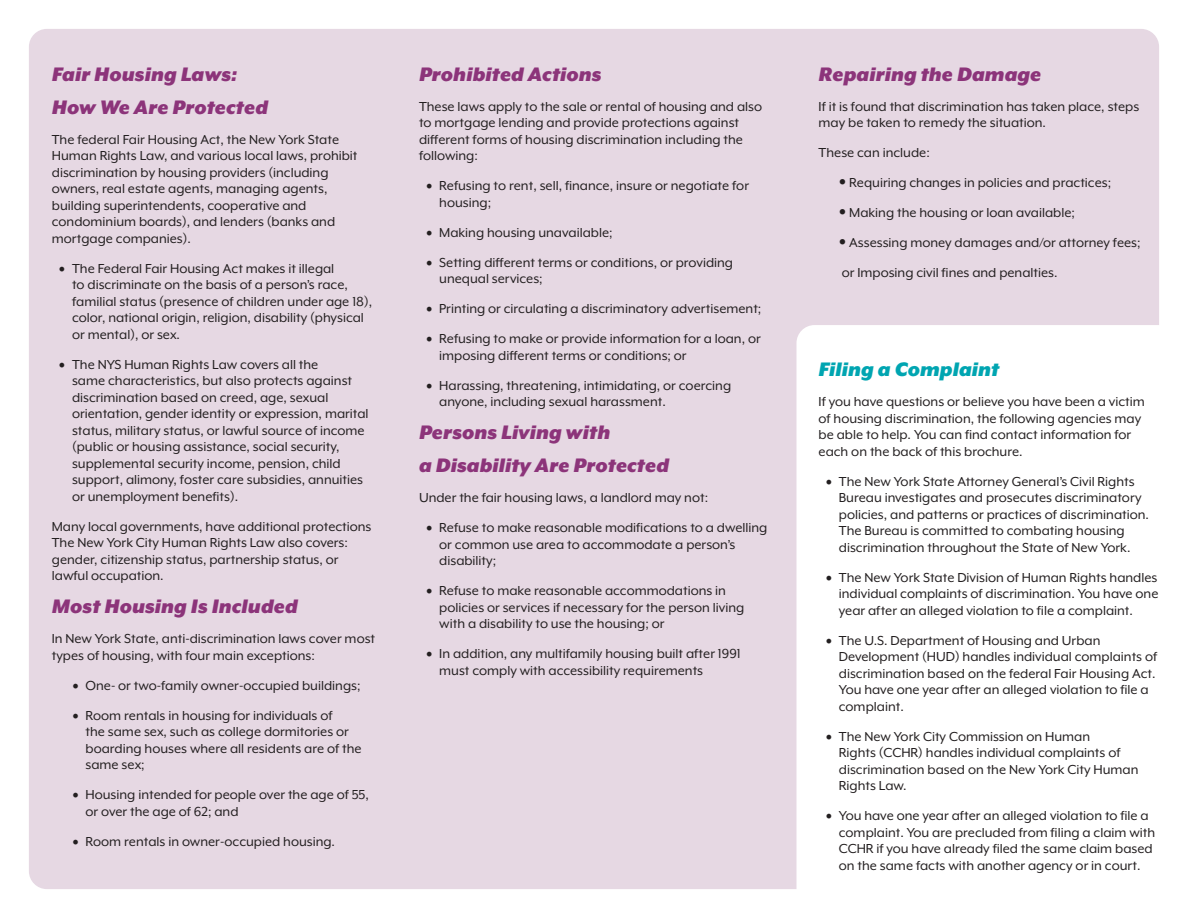
<style>
.page{position:relative;width:1188px;height:918px;background:#fff}
.page>*{position:absolute;margin:0;border:0;box-sizing:border-box;transform-origin:0 0}
.t1{font:italic 900 22.5px "Mr Eaves XL Mod OT";color:#8c347a}
.t2{font:italic 900 22.5px "Mr Eaves XL Mod OT";color:#00a5b1}
.t3{font:15px/16.5px "Mr Eaves XL Mod OT";color:#231f20}
.s1{font-family:"Minion Pro";font-size:18px}
.s2{font-family:"Avenir Next";font-weight:500}
</style>
<div class="page">
<div style="left:29px;top:29px;width:1130px;height:860px;background:#e6d8e3"></div>
<svg style="left:796px;top:325px;width:363px;height:564px"></svg>
<p class="t1" style="left:52px;top:61px;width:187px">Fair Housing Laws:</p>
<p class="t1" style="left:52px;top:94px;width:218px">How We Are Protected</p>
<p class="t3" style="left:52px;top:131px;width:307px">The federal Fair Housing Act, the New York State Human Rights Law, and various local laws, prohibit discrimination by housing providers (including owners, real estate agents, managing agents, building superintendents, cooperative and condominium boards), and lenders (banks and mortgage companies).</p>
<p class="t3" style="left:72px;top:260px;width:302px;text-indent:-14px"><span class="s1">•</span> The Federal Fair Housing Act makes it illegal<br>to discriminate on the basis of a person’s race, familial status (presence of children under age 18), color, national origin, religion, disability (physical or mental), or sex.</p>
<p class="t3" style="left:72px;top:356px;width:298px;text-indent:-14px"><span class="s1">•</span> The NYS Human Rights Law covers all the<br>same characteristics, but also protects against discrimination based on creed, age, sexual orientation, gender identity or expression, marital status, military status, or lawful source of income (public or housing assistance, social security, supplemental security income, pension, child support, alimony, foster care subsidies, annuities or unemployment benefits).</p>
<p class="t3" style="left:52px;top:518px;width:321px">Many local governments, have additional protections The New York City Human Rights Law also covers: gender, citizenship status, partnership status, or lawful occupation.</p>
<p class="t1" style="left:52px;top:594px;width:247px">Most Housing Is Included</p>
<p class="t3" style="left:52px;top:630px;width:325px">In New York State, anti-discrimination laws cover most types of housing, with four main exceptions:</p>
<p class="t3" style="left:72px;top:677px;width:290px"><span class="s1">•</span> One- or two-family owner-occupied buildings;</p>
<p class="t3" style="left:86px;top:707px;width:278px;text-indent:-14px"><span class="s1">•</span> Room rentals in housing for individuals of<br>the same sex, such as college dormitories or boarding houses where all residents are of the same sex;</p>
<p class="t3" style="left:86px;top:786px;width:285px;text-indent:-14px"><span class="s1">•</span> Housing intended for people over the age of 55, or over the age of 62; and</p>
<p class="t3" style="left:72px;top:833px;width:265px"><span class="s1">•</span> Room rentals in owner-occupied housing.</p>
<p class="t1" style="left:419px;top:61px;width:184px">Prohibited Actions</p>
<p class="t3" style="left:419px;top:98px;width:345px">These laws apply to the sale or rental of housing and also to mortgage lending and provide protections against different forms of housing discrimination including the following:</p>
<p class="t3" style="left:439px;top:177px;width:311px;text-indent:-14px"><span class="s1">•</span> Refusing to rent, sell, finance, insure or negotiate for housing;</p>
<p class="t3" style="left:426px;top:224px;width:188px"><span class="s1">•</span> Making housing unavailable;</p>
<p class="t3" style="left:439px;top:254px;width:295px;text-indent:-14px"><span class="s1">•</span> Setting different terms or conditions, or providing unequal services;</p>
<p class="t3" style="left:426px;top:300px;width:337px"><span class="s1">•</span> Printing or circulating a discriminatory advertisement;</p>
<p class="t3" style="left:439px;top:330px;width:323px;text-indent:-14px"><span class="s1">•</span> Refusing to make or provide information for a loan, or imposing different terms or conditions; or</p>
<p class="t3" style="left:439px;top:377px;width:293px;text-indent:-14px"><span class="s1">•</span> Harassing, threatening, intimidating, or coercing anyone, including sexual harassment.</p>
<p class="t1" style="left:419px;top:420px;width:193px">Persons Living with</p>
<p class="t1" style="left:419px;top:453px;width:252px">a Disability Are Protected</p>
<p class="t3" style="left:419px;top:489px;width:291px">Under the fair housing laws, a landlord may not:</p>
<p class="t3" style="left:439px;top:519px;width:330px;text-indent:-14px"><span class="s1">•</span> Refuse to make reasonable modifications to a dwelling or common use area to accommodate a person’s disability;</p>
<p class="t3" style="left:439px;top:582px;width:307px;text-indent:-14px"><span class="s1">•</span> Refuse to make reasonable accommodations in policies or services if necessary for the person living with a disability to use the housing; or</p>
<p class="t3" style="left:439px;top:645px;width:303px;text-indent:-14px"><span class="s1">•</span> In addition, any multifamily housing built after 1991 must comply with accessibility requirements</p>
<p class="t1" style="left:819px;top:61px;width:224px">Repairing the Damage</p>
<p class="t3" style="left:819px;top:98px;width:322px">If it is found that discrimination has taken place, steps may be taken to remedy the situation.</p>
<p class="t3" style="left:819px;top:144px;width:113px">These can include:</p>
<p class="t3" style="left:839px;top:174px;width:274px"><span class="s2">•</span> Requiring changes in policies and practices;</p>
<p class="t3" style="left:839px;top:204px;width:238px"><span class="s2">•</span> Making the housing or loan available;</p>
<p class="t3" style="left:839px;top:234px;width:303px"><span class="s2">•</span> Assessing money damages and/or attorney fees;</p>
<p class="t3" style="left:842px;top:264px;width:217px">or Imposing civil fines and penalties.</p>
<p class="t2" style="left:819px;top:357px;width:182px">Filing a Complaint</p>
<p class="t3" style="left:819px;top:393px;width:328px">If you have questions or believe you have been a victim of housing discrimination, the following agencies may be able to help. You can find contact information for each on the back of this brochure.</p>
<p class="t3" style="left:839px;top:473px;width:312px;text-indent:-14px"><span class="s1">•</span> The New York State Attorney General’s Civil Rights Bureau investigates and prosecutes discriminatory policies, and patterns or practices of discrimination.<br>The Bureau is committed to combating housing discrimination throughout the State of New York.</p>
<p class="t3" style="left:839px;top:569px;width:321px;text-align:justify;text-indent:-14px"><span class="s1">•</span> The New York State Division of Human Rights handles individual complaints of discrimination. You have one year after an alleged violation to file a complaint.</p>
<p class="t3" style="left:839px;top:632px;width:320px;text-indent:-14px"><span class="s1">•</span> The U.S. Department of Housing and Urban Development (HUD) handles individual complaints of discrimination based on the federal Fair Housing Act.<br>You have one year after an alleged violation to file a complaint.</p>
<p class="t3" style="left:839px;top:728px;width:301px;text-indent:-14px"><span class="s1">•</span> The New York City Commission on Human<br>Rights (CCHR) handles individual complaints of discrimination based on the New York City Human Rights Law.</p>
<p class="t3" style="left:839px;top:807px;width:318px;text-indent:-14px"><span class="s1">•</span> You have one year after an alleged violation to file a complaint. You are precluded from filing a claim with CCHR if you have already filed the same claim based on the same facts with another agency or in court.</p>
</div>
